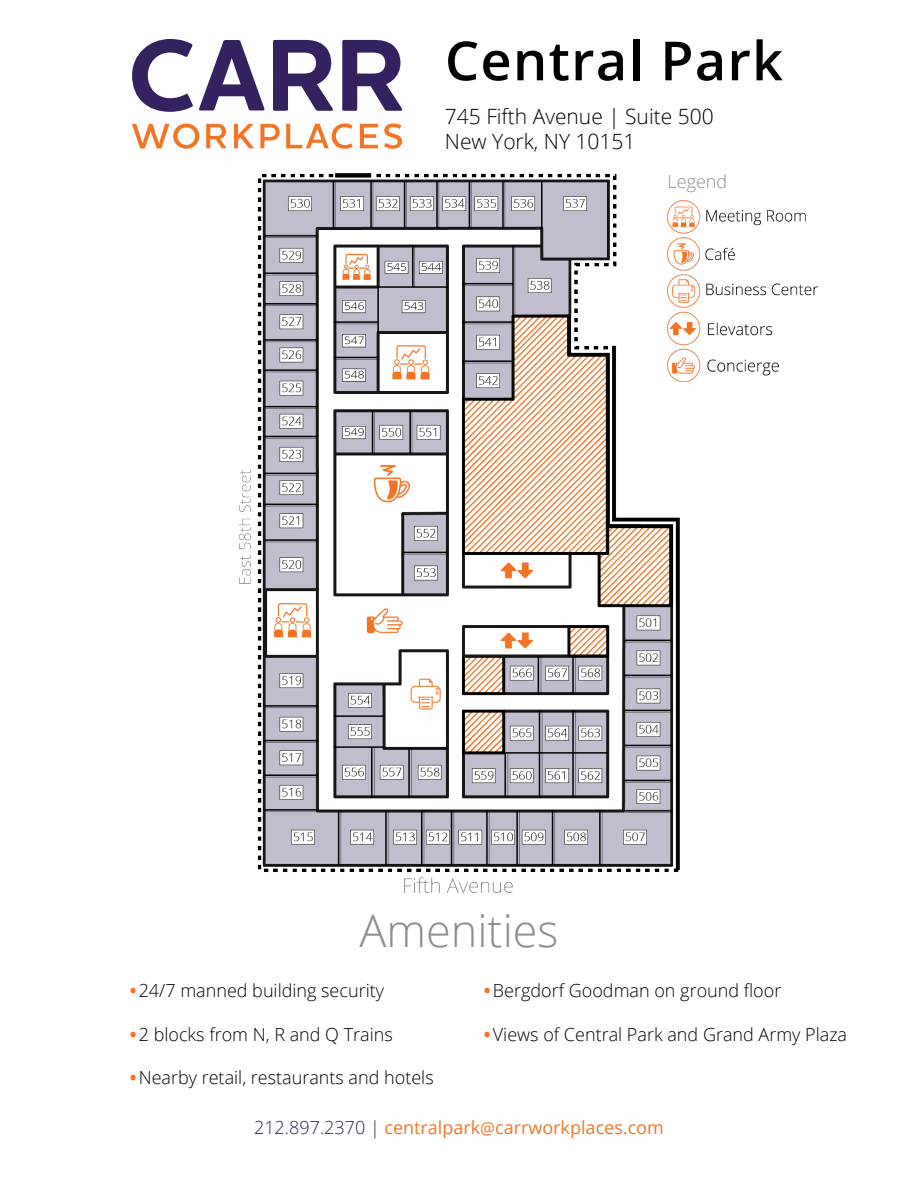
<style>
.page{position:relative;width:918px;height:1188px;background:#fff}
.page>*{position:absolute;margin:0;border:0;box-sizing:border-box;transform-origin:0 0}
.t1{font:600 54px "Open Sans";letter-spacing:.025em;color:#000}
.t2{font:300 45px "Open Sans";color:#8b8e90}
.t3{font:300 21px/25.2px "Open Sans";color:#000}
.t4{font:300 18px "Open Sans";color:#000}
.t5{font:18px "Open Sans";color:#f47424}
.t6{font:300 18px "Open Sans";color:#8b8e90}
.s1{font-weight:700;color:#f47424}
.s2{font-weight:300;color:#342160}
.s3{font-size:16.5px}
</style>
<div class="page">
<svg style="left:132px;top:124px;width:67px;height:25px"></svg>
<svg style="left:206px;top:124px;width:20px;height:24px"></svg>
<svg style="left:234px;top:124px;width:20px;height:24px"></svg>
<svg style="left:260px;top:124px;width:20px;height:24px"></svg>
<svg style="left:286px;top:124px;width:67px;height:25px"></svg>
<svg style="left:360px;top:124px;width:18px;height:24px"></svg>
<svg style="left:384px;top:124px;width:18px;height:25px"></svg>
<svg style="left:132px;top:39px;width:61px;height:73px"></svg>
<svg style="left:273px;top:40px;width:60px;height:71px"></svg>
<svg style="left:342px;top:40px;width:60px;height:71px"></svg>
<svg style="left:199px;top:40px;width:65px;height:71px"></svg>
<img style="left:680px;top:201px;width:138px;height:180px">
<img style="left:238px;top:174px;width:442px;height:719px">
<h1 class="t1" style="left:445px;top:24px;width:340px">Central Park</h1>
<p class="t3" style="left:445px;top:103px;width:270px">745 Fifth Avenue | Suite 500<br>New York, NY 10151</p>
<p class="t6" style="left:668px;top:169px;width:61px">Legend</p>
<h2 class="t2" style="left:359px;top:900px;width:201px">Amenities</h2>
<p class="t4" style="left:130px;top:978px;width:256px"><span class="s1">•</span>24/7 manned building security</p>
<p class="t4" style="left:130px;top:1022px;width:265px"><span class="s1">•</span>2 blocks from N, R and Q Trains</p>
<p class="t4" style="left:130px;top:1065px;width:306px"><span class="s1">•</span>Nearby retail, restaurants and hotels</p>
<p class="t4" style="left:484px;top:978px;width:299px"><span class="s1">•</span>Bergdorf Goodman on ground floor</p>
<p class="t4" style="left:484px;top:1022px;width:365px"><span class="s1">•</span>Views of Central Park and Grand Army Plaza</p>
<p class="t5" style="left:254px;top:1115px;width:411px"><span class="s2">212.897.2370 |</span> centralpark<span class="s3">@</span>carrworkplaces.com</p>
</div>
